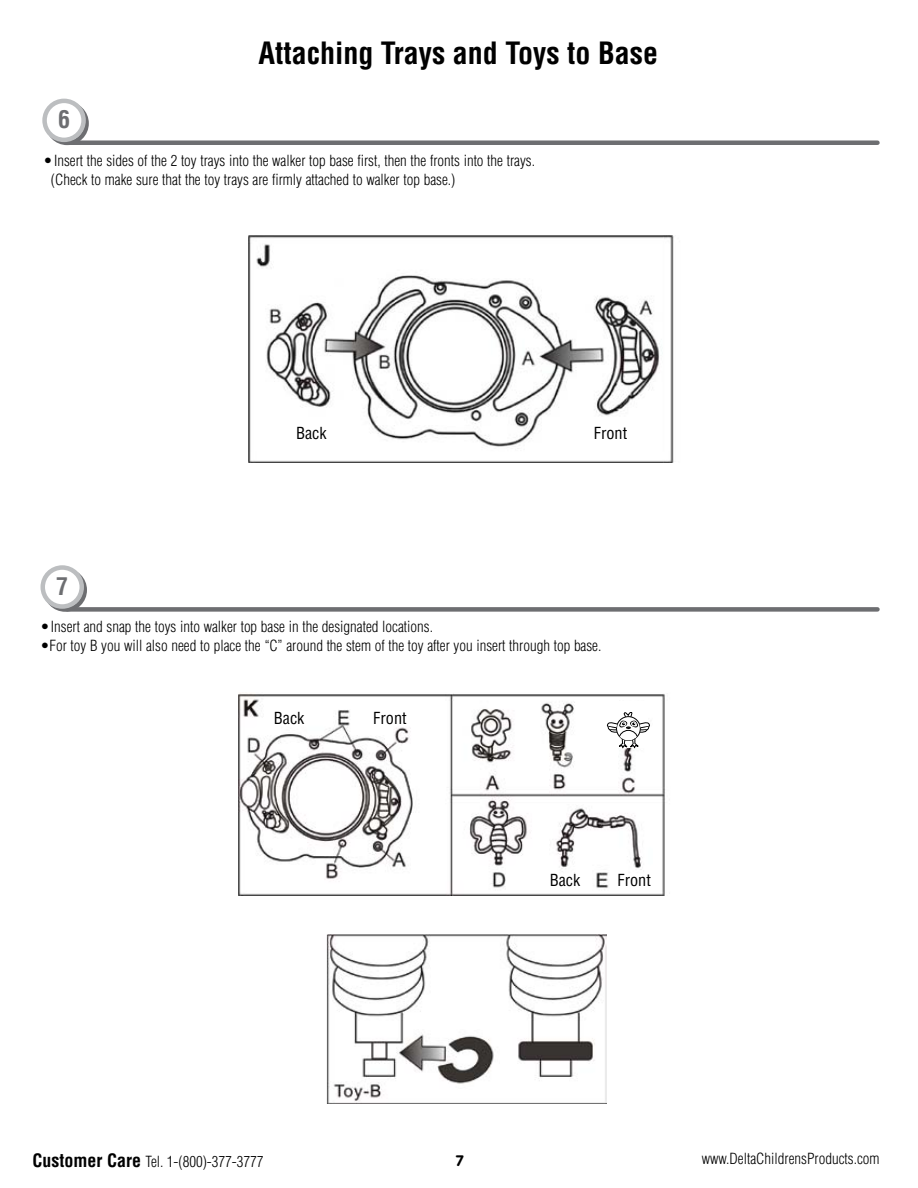
<style>
.page{position:relative;width:918px;height:1188px;background:#fff}
.page>*{position:absolute;margin:0;border:0;box-sizing:border-box;transform-origin:0 0}
.t1{font:700 condensed 30px "Helvetica";color:#000}
.t2{font:700 condensed 24px "Helvetica LT Std";color:#6d6e71}
.t3{font:condensed 16.2px "Helvetica";color:#000}
.t4{font:300 condensed 15px/19.5px "Helvetica";color:#000}
.t5{font:700 15px "VAG Rounded";color:#000}
.s1{font-weight:700;font-size:18px}
</style>
<div class="page">
<img style="left:248px;top:236px;width:426px;height:227px">
<div style="left:69px;top:140px;width:808px;height:5px;background:#6d6e71"></div>
<svg style="left:48px;top:104px;width:39px;height:39px"></svg>
<div style="left:45px;top:102px;width:44px;height:43px;border:4px solid #6d6e71;border-radius:50%"></div>
<div style="left:45px;top:101px;width:39px;height:39px;background:#fff;border-radius:50%"></div>
<div style="left:42px;top:99px;width:44px;height:43px;border:4px solid #bcbec0;border-radius:50%"></div>
<img style="left:239px;top:693px;width:426px;height:202px">
<img style="left:326px;top:934px;width:281px;height:170px">
<div style="left:67px;top:607px;width:810px;height:5px;background:#6d6e71"></div>
<svg style="left:46px;top:571px;width:39px;height:39px"></svg>
<div style="left:44px;top:568px;width:43px;height:44px;border:4px solid #6d6e71;border-radius:50%"></div>
<svg style="left:43px;top:568px;width:39px;height:39px"></svg>
<div style="left:40px;top:565px;width:44px;height:44px;border:4px solid #bcbec0;border-radius:50%"></div>
<div style="left:605px;top:701px;width:42px;height:47px;background:#fff"></div>
<svg style="left:607px;top:712px;width:43px;height:37px"></svg>
<h2 class="t2" style="left:58px;top:104px;width:13px">6</h2>
<h1 class="t1" style="left:258px;top:35px;width:401px">Attaching Trays and Toys to Base</h1>
<p class="t4" style="left:51px;top:150px;width:486px;text-indent:-7px">• Insert the sides of the 2 toy trays into the walker top base first, then the fronts into the trays. (Check to make sure that the toy trays are firmly attached to walker top base.)</p>
<h2 class="t2" style="left:56px;top:571px;width:13px">7</h2>
<p class="t3" style="left:296px;top:423px;width:32px">Back</p>
<p class="t3" style="left:594px;top:423px;width:35px">Front</p>
<p class="t4" style="left:40px;top:616px;width:394px">• Insert and snap the toys into walker top base in the designated locations.</p>
<p class="t4" style="left:40px;top:636px;width:563px">•For toy B you will also need to place the “C” around the stem of the toy after you insert through top base.</p>
<p class="t3" style="left:274px;top:708px;width:32px">Back</p>
<p class="t3" style="left:373px;top:708px;width:35px">Front</p>
<p class="t3" style="left:550px;top:870px;width:32px">Back</p>
<p class="t3" style="left:618px;top:870px;width:35px">Front</p>
<p class="t4" style="left:33px;top:1152px;width:232px"><span class="s1">Customer Care</span> Tel. 1-(800)-377-3777</p>
<p class="t4" style="left:702px;top:1149px;width:179px">www.DeltaChildrensProducts.com</p>
<p class="t5" style="left:456px;top:1152px;width:10px">7</p>
</div>
